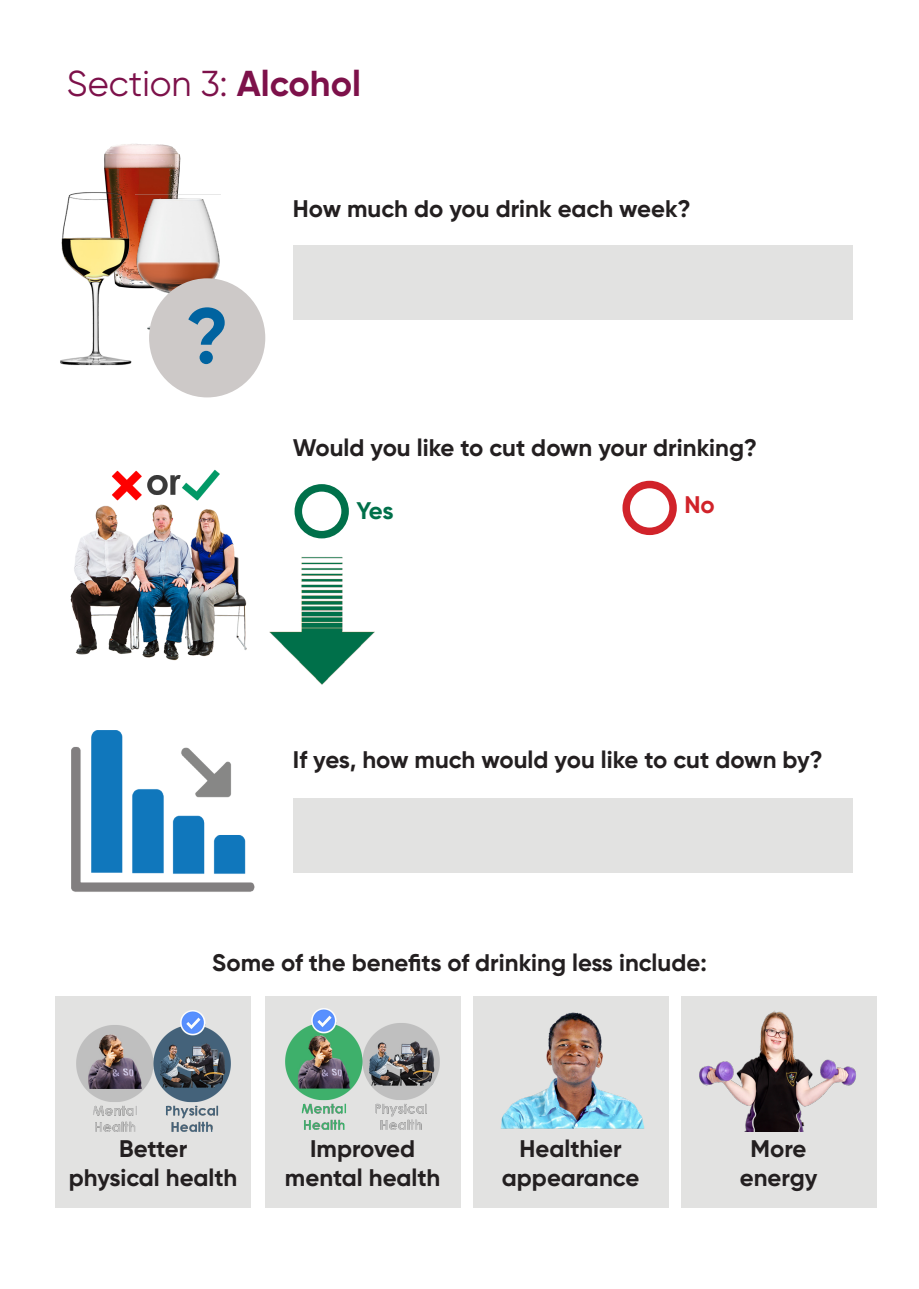
<style>
.page{position:relative;width:919px;height:1289px;background:#fff}
.page>*{position:absolute;margin:0;border:0;box-sizing:border-box;transform-origin:0 0}
.t1{font:700 78px "Gilroy";color:#0063a0}
.t2{font:36px "Gilroy";color:#7d114a}
.t3{font:700 24px/28.8px "Gilroy";color:#231f20;text-align:center}
.t4{font:700 24px "Gilroy";color:#00704a}
.t5{font:700 24px "Gilroy";color:#d1232a}
.s1{font-weight:700}
</style>
<div class="page">
<div style="left:294px;top:484px;width:55px;height:54px;border:8px solid #00704a;border-radius:50%"></div>
<div style="left:622px;top:481px;width:54px;height:54px;border:8px solid #d1232a;border-radius:50%"></div>
<img style="left:269px;top:557px;width:106px;height:128px">
<img style="left:104px;top:144px;width:77px;height:50px">
<img style="left:142px;top:194px;width:79px;height:136px">
<img style="left:60px;top:169px;width:82px;height:197px">
<div style="left:149px;top:278px;width:116px;height:119px;background:#cdc9c8;border-radius:50%"></div>
<div style="left:293px;top:798px;width:559px;height:75px;background:#e2e2e1"></div>
<img style="left:71px;top:730px;width:184px;height:162px">
<img style="left:70px;top:469px;width:177px;height:192px">
<div style="left:293px;top:245px;width:559px;height:74px;background:#e2e2e1"></div>
<div style="left:265px;top:996px;width:195px;height:212px;background:#e2e2e1"></div>
<div style="left:472px;top:996px;width:196px;height:212px;background:#e2e2e1"></div>
<div style="left:680px;top:996px;width:196px;height:212px;background:#e2e2e1"></div>
<div style="left:55px;top:996px;width:196px;height:212px;background:#e2e2e1"></div>
<img style="left:285px;top:1008px;width:155px;height:122px">
<img style="left:76px;top:1010px;width:155px;height:122px">
<img style="left:501px;top:1012px;width:143px;height:117px">
<img style="left:699px;top:1010px;width:157px;height:121px">
<h2 class="t2" style="left:67px;top:61px;width:296px">Section 3: <span class="s1">Alcohol</span></h2>
<h1 class="t1" style="left:185px;top:287px;width:45px">?</h1>
<p class="t3" style="left:293px;top:194px;width:399px">How much do you drink each week?</p>
<p class="t3" style="left:293px;top:433px;width:465px">Would you like to cut down your drinking?</p>
<p class="t4" style="left:356px;top:496px;width:39px">Yes</p>
<p class="t5" style="left:684px;top:489px;width:32px">No</p>
<p class="t3" style="left:293px;top:745px;width:531px">If yes, how much would you like to cut down by?</p>
<p class="t3" style="left:212px;top:948px;width:496px">Some of the benefits of drinking less include:</p>
<p class="t3" style="left:69px;top:1134px;width:170px">Better<br>physical health</p>
<p class="t3" style="left:285px;top:1134px;width:157px">Improved mental health</p>
<p class="t3" style="left:502px;top:1134px;width:139px">Healthier appearance</p>
<p class="t3" style="left:739px;top:1134px;width:79px">More energy</p>
</div>
